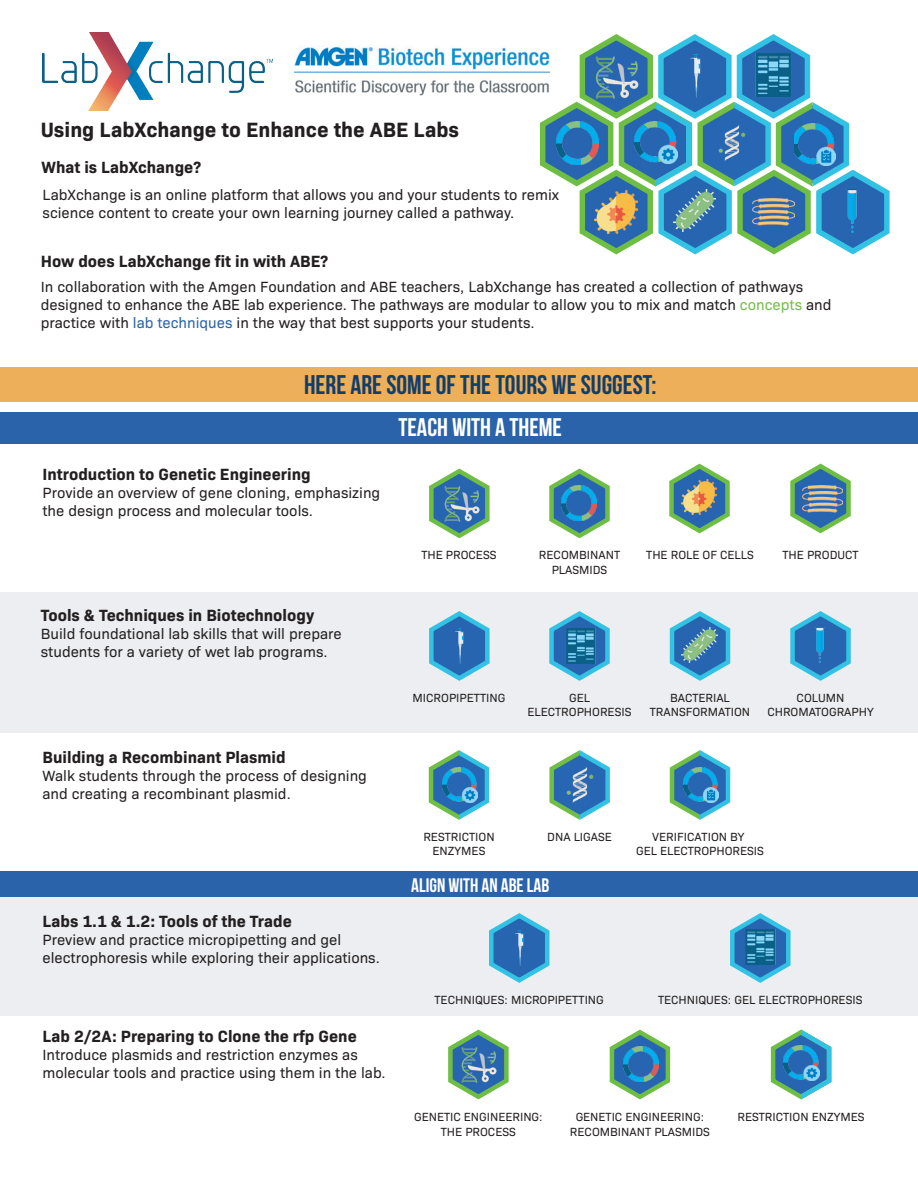
<style>
.page{position:relative;width:918px;height:1188px;background:#fff}
.page>*{position:absolute;margin:0;border:0;box-sizing:border-box;transform-origin:0 0}
.t1{font:700 27px "Bebas Neue";color:#113e6a}
.t2{font:700 25.5px "Bebas Neue";color:#fff}
.t3{font:700 21px "Bio Sans";color:#231f20}
.t4{font:700 19.5px "Bebas Neue";color:#fff}
.t5{font:700 16.5px "Bio Sans";color:#231f20}
.t6{font:15px/18px "Bio Sans";color:#231f20}
.t7{font:12px/14.4px "Bio Sans";color:#231f20;text-align:center}
.s1{color:#71bf44}
.s2{color:#2a63a9}
</style>
<div class="page">
<div style="left:0;top:412px;width:918px;height:32px;background:#2a63a9"></div>
<div style="left:0;top:592px;width:918px;height:140px;background:#eceef1"></div>
<div style="left:0;top:875px;width:918px;height:140px;background:#eceef1"></div>
<div style="left:0;top:368px;width:918px;height:34px;background:#eeaf5a"></div>
<div style="left:0;top:871px;width:918px;height:26px;background:#2a63a9"></div>
<svg style="left:429px;top:750px;width:60px;height:70px"></svg>
<svg style="left:549px;top:750px;width:61px;height:70px"></svg>
<svg style="left:670px;top:750px;width:60px;height:70px"></svg>
<svg style="left:429px;top:468px;width:61px;height:71px"></svg>
<svg style="left:429px;top:611px;width:61px;height:70px"></svg>
<svg style="left:730px;top:913px;width:61px;height:70px"></svg>
<svg style="left:448px;top:1029px;width:61px;height:71px"></svg>
<svg style="left:609px;top:1029px;width:62px;height:71px"></svg>
<svg style="left:549px;top:468px;width:61px;height:71px"></svg>
<svg style="left:549px;top:611px;width:61px;height:70px"></svg>
<svg style="left:669px;top:611px;width:62px;height:70px"></svg>
<svg style="left:669px;top:463px;width:61px;height:71px"></svg>
<svg style="left:790px;top:611px;width:61px;height:70px"></svg>
<img style="left:682px;top:627px;width:35px;height:35px">
<img style="left:682px;top:479px;width:35px;height:35px">
<img style="left:561px;top:485px;width:35px;height:35px">
<img style="left:442px;top:767px;width:35px;height:36px">
<img style="left:684px;top:767px;width:35px;height:36px">
<img style="left:563px;top:629px;width:35px;height:35px">
<img style="left:444px;top:486px;width:35px;height:36px">
<img style="left:441px;top:629px;width:35px;height:35px">
<svg style="left:489px;top:913px;width:61px;height:70px"></svg>
<img style="left:502px;top:930px;width:35px;height:35px">
<img style="left:743px;top:930px;width:35px;height:35px">
<img style="left:461px;top:1048px;width:35px;height:35px">
<img style="left:623px;top:1046px;width:35px;height:35px">
<img style="left:803px;top:627px;width:35px;height:36px">
<svg style="left:790px;top:463px;width:61px;height:71px"></svg>
<img style="left:802px;top:486px;width:40px;height:26px">
<svg style="left:540px;top:34px;width:350px;height:221px"></svg>
<img style="left:794px;top:123px;width:41px;height:43px">
<img style="left:43px;top:33px;width:229px;height:78px">
<img style="left:294px;top:45px;width:255px;height:50px">
<img style="left:562px;top:767px;width:35px;height:35px">
<img style="left:715px;top:126px;width:35px;height:35px">
<img style="left:753px;top:198px;width:41px;height:28px">
<svg style="left:770px;top:1029px;width:62px;height:71px"></svg>
<h3 class="t3" style="left:41px;top:114px;width:420px">Using LabXchange to Enhance the ABE Labs</h3>
<p class="t5" style="left:42px;top:155px;width:161px">What is LabXchange?</p>
<p class="t6" style="left:43px;top:185px;width:518px">LabXchange is an online platform that allows you and your students to remix science content to create your own learning journey called a pathway.</p>
<p class="t5" style="left:41px;top:249px;width:289px">How does LabXchange fit in with ABE?</p>
<p class="t6" style="left:41px;top:276px;width:792px">In collaboration with the Amgen Foundation and ABE teachers, LabXchange has created a collection of pathways designed to enhance the ABE lab experience. The pathways are modular to allow you to mix and match <span class="s1">concepts</span> and practice with <span class="s2">lab techniques</span> in the way that best supports your students.</p>
<h1 class="t1" style="left:304px;top:370px;width:354px">HERE ARE SOME OF THE TOURS WE SUGGEST:</h1>
<h2 class="t2" style="left:399px;top:413px;width:165px">TEACH WITH A THEME</h2>
<p class="t5" style="left:43px;top:461px;width:270px">Introduction to Genetic Engineering</p>
<p class="t6" style="left:43px;top:482px;width:339px">Provide an overview of gene cloning, emphasizing the design process and molecular tools.</p>
<p class="t5" style="left:41px;top:602px;width:275px">Tools &amp; Techniques in Biotechnology</p>
<p class="t6" style="left:41px;top:623px;width:303px">Build foundational lab skills that will prepare students for a variety of wet lab programs.</p>
<p class="t5" style="left:43px;top:744px;width:245px">Building a Recombinant Plasmid</p>
<p class="t6" style="left:43px;top:765px;width:326px">Walk students through the process of designing and creating a recombinant plasmid.</p>
<p class="t5" style="left:43px;top:909px;width:251px">Labs 1.1 &amp; 1.2: Tools of the Trade</p>
<p class="t6" style="left:43px;top:930px;width:339px">Preview and practice micropipetting and gel electrophoresis while exploring their applications.</p>
<p class="t5" style="left:43px;top:1024px;width:316px">Lab 2/2A: Preparing to Clone the rfp Gene</p>
<p class="t6" style="left:43px;top:1045px;width:345px">Introduce plasmids and restriction enzymes as molecular tools and practice using them in the lab.</p>
<p class="t7" style="left:421px;top:547px;width:77px">THE PROCESS</p>
<p class="t7" style="left:539px;top:547px;width:83px">RECOMBINANT<br>PLASMIDS</p>
<p class="t7" style="left:646px;top:547px;width:109px">THE ROLE OF CELLS</p>
<p class="t7" style="left:783px;top:547px;width:78px">THE PRODUCT</p>
<p class="t7" style="left:413px;top:689px;width:94px">MICROPIPETTING</p>
<p class="t7" style="left:528px;top:689px;width:105px">GEL<br>ELECTROPHORESIS</p>
<p class="t7" style="left:650px;top:689px;width:102px">BACTERIAL<br>TRANSFORMATION</p>
<p class="t7" style="left:767px;top:689px;width:108px">COLUMN<br>CHROMATOGRAPHY</p>
<p class="t7" style="left:423px;top:829px;width:73px">RESTRICTION<br>ENZYMES</p>
<p class="t7" style="left:547px;top:829px;width:66px">DNA LIGASE</p>
<p class="t7" style="left:636px;top:829px;width:129px">VERIFICATION BY<br>GEL ELECTROPHORESIS</p>
<h3 class="t4" style="left:411px;top:874px;width:139px">ALIGN WITH AN ABE LAB</h3>
<p class="t7" style="left:435px;top:992px;width:171px">TECHNIQUES: MICROPIPETTING</p>
<p class="t7" style="left:658px;top:992px;width:206px">TECHNIQUES: GEL ELECTROPHORESIS</p>
<p class="t7" style="left:414px;top:1109px;width:130px">GENETIC ENGINEERING:<br>THE PROCESS</p>
<p class="t7" style="left:570px;top:1109px;width:141px">GENETIC ENGINEERING:<br>RECOMBINANT PLASMIDS</p>
<p class="t7" style="left:737px;top:1109px;width:129px">RESTRICTION ENZYMES</p>
</div>
